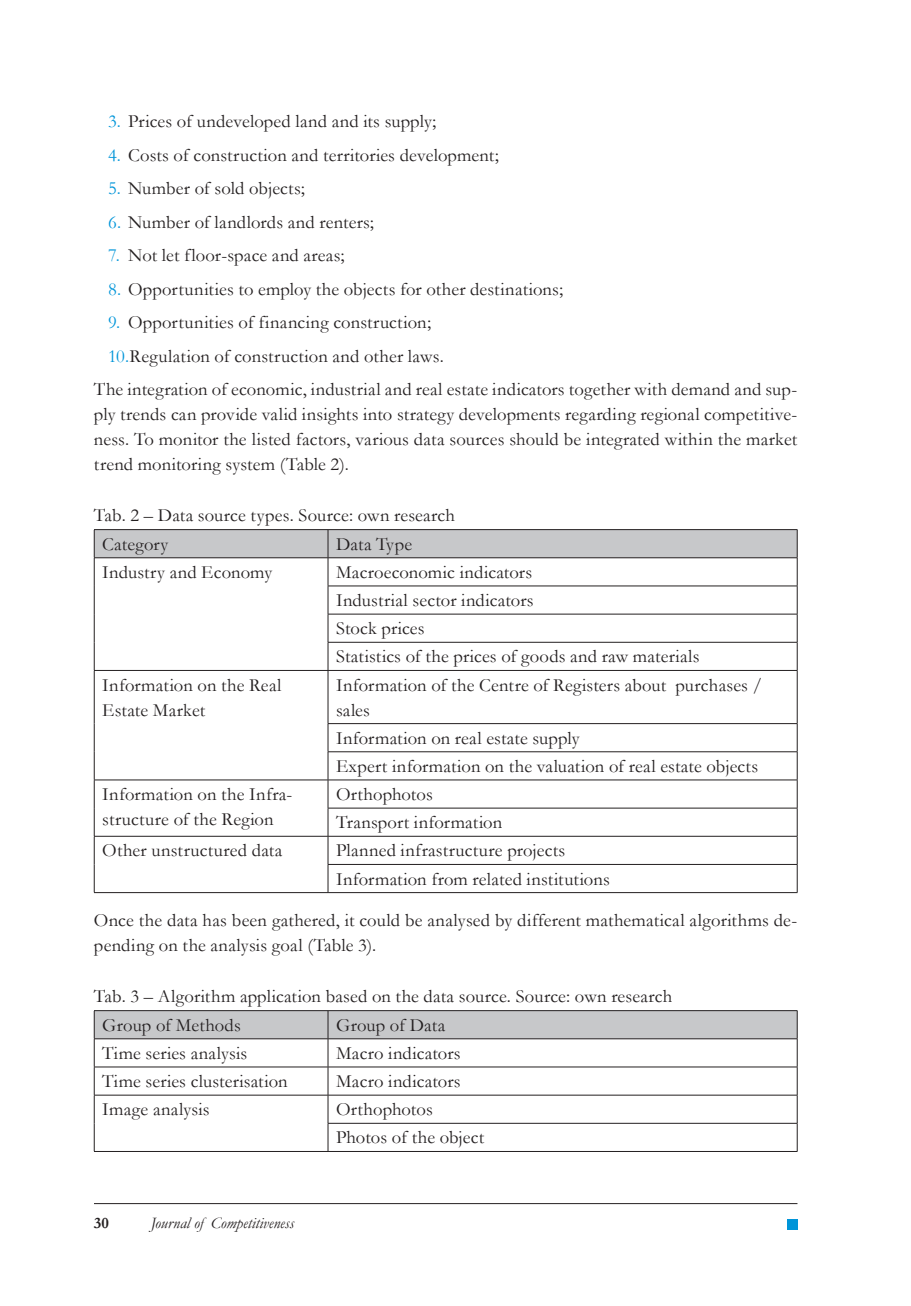
<style>
.page{position:relative;width:911px;height:1306px;background:#fff}
.page>*{position:absolute;margin:0;border:0;box-sizing:border-box;transform-origin:0 0}
.ODSTAVEC_zakladni{font:18.6px/25px "Garamond";letter-spacing:.01em;color:#231f20}
.odstave-cisla{font:18.6px "Garamond";letter-spacing:.005em;color:#231f20}
.tabulka-nazev{font:18.6px "Garamond";letter-spacing:.005em;color:#231f20}
.t1{font:italic 16px "Garamond";color:#231f20}
.t2{font:700 16px "Garamond";color:#231f20}
.s1{color:#0095d9}
</style>
<div class="page">
<hr style="left:94px;top:1203px;width:703px;height:1px;background:#231f20">
<div style="left:787px;top:1219px;width:10px;height:10px;background:#0095d9"></div>
<hr style="left:94px;top:529px;width:234px;height:1px;background:#231f20">
<hr style="left:328px;top:529px;width:469px;height:1px;background:#231f20">
<svg style="left:94px;top:530px;width:703px;height:140px"></svg>
<hr style="left:94px;top:670px;width:234px;height:1px;background:#231f20">
<hr style="left:94px;top:671px;width:1px;height:53px;background:#231f20">
<hr style="left:328px;top:670px;width:469px;height:1px;background:#231f20">
<hr style="left:327px;top:671px;width:1px;height:52px;background:#231f20">
<hr style="left:796px;top:671px;width:1px;height:52px;background:#231f20">
<hr style="left:328px;top:723px;width:469px;height:1px;background:#231f20">
<hr style="left:328px;top:751px;width:469px;height:1px;background:#231f20">
<hr style="left:94px;top:779px;width:234px;height:1px;background:#231f20">
<hr style="left:328px;top:779px;width:469px;height:1px;background:#231f20">
<hr style="left:328px;top:808px;width:469px;height:1px;background:#231f20">
<hr style="left:94px;top:836px;width:234px;height:1px;background:#231f20">
<hr style="left:328px;top:836px;width:469px;height:1px;background:#231f20">
<svg style="left:94px;top:724px;width:1px;height:168px"></svg>
<hr style="left:328px;top:864px;width:469px;height:1px;background:#231f20">
<svg style="left:327px;top:724px;width:1px;height:168px"></svg>
<svg style="left:796px;top:724px;width:1px;height:168px"></svg>
<hr style="left:94px;top:892px;width:234px;height:1px;background:#231f20">
<hr style="left:328px;top:892px;width:469px;height:1px;background:#231f20">
<svg style="left:94px;top:1010px;width:703px;height:141px"></svg>
<hr style="left:94px;top:1151px;width:234px;height:1px;background:#231f20">
<hr style="left:328px;top:1151px;width:469px;height:1px;background:#231f20">
<p class="odstave-cisla" style="left:108px;top:109px;width:330px"><span class="s1">3.</span> Prices of undeveloped land and its supply;</p>
<p class="odstave-cisla" style="left:108px;top:142px;width:392px"><span class="s1">4.</span> Costs of construction and territories development;</p>
<p class="odstave-cisla" style="left:108px;top:176px;width:198px"><span class="s1">5.</span> Number of sold objects;</p>
<p class="odstave-cisla" style="left:108px;top:209px;width:267px"><span class="s1">6.</span> Number of landlords and renters;</p>
<p class="odstave-cisla" style="left:108px;top:243px;width:238px"><span class="s1">7.</span> Not let floor-space and areas;</p>
<p class="odstave-cisla" style="left:108px;top:276px;width:456px"><span class="s1">8.</span> Opportunities to employ the objects for other destinations;</p>
<p class="odstave-cisla" style="left:108px;top:310px;width:324px"><span class="s1">9.</span> Opportunities of financing construction;</p>
<p class="odstave-cisla" style="left:108px;top:343px;width:337px"><span class="s1">10.</span>Regulation of construction and other laws.</p>
<p class="ODSTAVEC_zakladni" style="left:94px;top:376px;width:705px;text-align:justify">The integration of economic, industrial and real estate indicators together with demand and sup&shy;ply trends can provide valid insights into strategy developments regarding regional competitive&shy;ness. To monitor the listed factors, various data sources should be integrated within the market trend monitoring system (Table 2).</p>
<p class="tabulka-nazev" style="left:94px;top:502px;width:362px">Tab. 2 – Data source types. Source: own research</p>
<p class="ODSTAVEC_zakladni" style="left:102px;top:531px;width:68px">Category</p>
<p class="ODSTAVEC_zakladni" style="left:336px;top:531px;width:78px">Data Type</p>
<p class="ODSTAVEC_zakladni" style="left:102px;top:559px;width:171px">Industry and Economy</p>
<p class="ODSTAVEC_zakladni" style="left:336px;top:559px;width:198px">Macroeconomic indicators</p>
<p class="ODSTAVEC_zakladni" style="left:336px;top:587px;width:199px">Industrial sector indicators</p>
<p class="ODSTAVEC_zakladni" style="left:336px;top:615px;width:90px">Stock prices</p>
<p class="ODSTAVEC_zakladni" style="left:336px;top:644px;width:365px">Statistics of the prices of goods and raw materials</p>
<p class="ODSTAVEC_zakladni" style="left:102px;top:672px;width:181px">Information on the Real<br>Estate Market</p>
<p class="ODSTAVEC_zakladni" style="left:336px;top:672px;width:427px">Information of the Centre of Registers about purchases / sales</p>
<p class="ODSTAVEC_zakladni" style="left:336px;top:725px;width:245px">Information on real estate supply</p>
<p class="ODSTAVEC_zakladni" style="left:336px;top:753px;width:423px">Expert information on the valuation of real estate objects</p>
<p class="ODSTAVEC_zakladni" style="left:102px;top:781px;width:192px">Information on the Infra&shy;structure of the Region</p>
<p class="ODSTAVEC_zakladni" style="left:336px;top:781px;width:98px">Orthophotos</p>
<p class="ODSTAVEC_zakladni" style="left:336px;top:809px;width:168px">Transport information</p>
<p class="ODSTAVEC_zakladni" style="left:102px;top:837px;width:182px">Other unstructured data</p>
<p class="ODSTAVEC_zakladni" style="left:336px;top:837px;width:231px">Planned infrastructure projects</p>
<p class="ODSTAVEC_zakladni" style="left:336px;top:866px;width:275px">Information from related institutions</p>
<p class="ODSTAVEC_zakladni" style="left:94px;top:907px;width:705px">Once the data has been gathered, it could be analysed by different mathematical algorithms de&shy;pending on the analysis goal (Table 3).</p>
<p class="tabulka-nazev" style="left:94px;top:983px;width:579px">Tab. 3 – Algorithm application based on the data source. Source: own research</p>
<p class="ODSTAVEC_zakladni" style="left:102px;top:1012px;width:140px">Group of Methods</p>
<p class="ODSTAVEC_zakladni" style="left:336px;top:1012px;width:111px">Group of Data</p>
<p class="ODSTAVEC_zakladni" style="left:102px;top:1040px;width:147px">Time series analysis</p>
<p class="ODSTAVEC_zakladni" style="left:336px;top:1040px;width:126px">Macro indicators</p>
<p class="ODSTAVEC_zakladni" style="left:102px;top:1068px;width:187px">Time series clusterisation</p>
<p class="ODSTAVEC_zakladni" style="left:336px;top:1068px;width:126px">Macro indicators</p>
<p class="ODSTAVEC_zakladni" style="left:102px;top:1096px;width:109px">Image analysis</p>
<p class="ODSTAVEC_zakladni" style="left:336px;top:1096px;width:98px">Orthophotos</p>
<p class="ODSTAVEC_zakladni" style="left:336px;top:1124px;width:150px">Photos of the object</p>
<p class="t2" style="left:94px;top:1212px;width:17px">30</p>
<p class="t1" style="left:151px;top:1212px;width:145px">Journal of Competitiveness</p>
</div>
